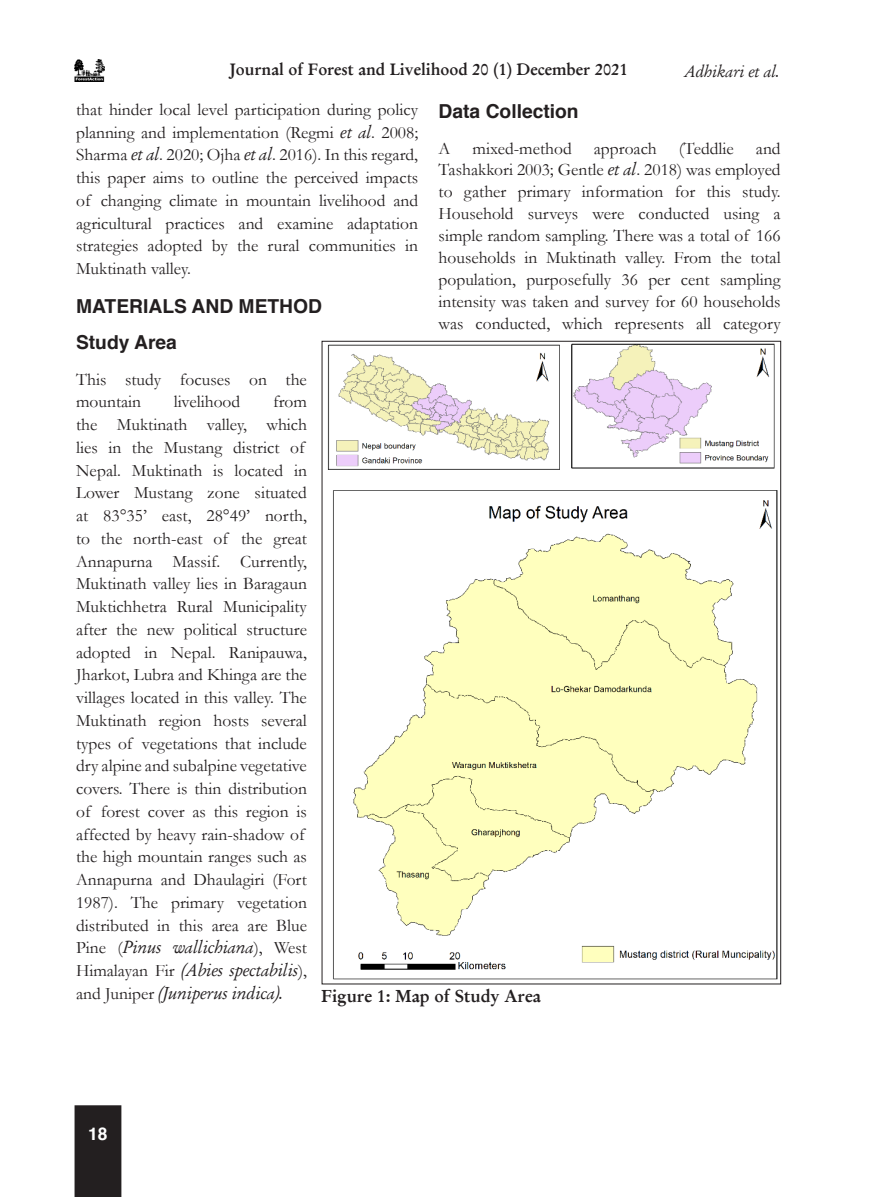
<style>
.page{position:relative;width:882px;height:1197px;background:#fff}
.page>*{position:absolute;margin:0;border:0;box-sizing:border-box;transform-origin:0 0}
.Inside_Heading_2{font:700 19.25px "Helvetica";color:#231f20}
.Inside_Heading_1{font:700 19.25px "Helvetica";color:#231f20}
.Inside_matter{font:17.5px/22.8px "Garamond";color:#231f20;text-align:justify}
.Inside_matter-2{font:700 17.5px "Garamond";color:#231f20}
.t1{font:700 17.5px "Helvetica";color:#fff}
.t2{font:700 16.62px "Garamond";color:#231f20}
.Inside_matter-3{font:italic 16.62px "Garamond";color:#231f20}
.s1{font-style:italic}
</style>
<div class="page">
<div style="left:75px;top:1105px;width:46px;height:92px;background:#231f20"></div>
<img style="left:75px;top:60px;width:29px;height:22px">
<img style="left:327px;top:343px;width:451px;height:637px">
<p class="t2" style="left:230px;top:59px;width:400px">Journal of Forest and Livelihood 20 (1) December 2021</p>
<p class="Inside_matter-3" style="left:684px;top:60px;width:97px">Adhikari et al.</p>
<p class="Inside_matter" style="left:76px;top:98px;width:344px">that hinder local level participation during policy planning and implementation (Regmi <span class="s1">et al</span>. 2008; Sharma <span class="s1">et al</span>. 2020; Ojha <span class="s1">et al</span>. 2016). In this regard, this paper aims to outline the perceived impacts of changing climate in mountain livelihood and agricultural practices and examine adaptation strategies adopted by the rural communities in Muktinath valley.</p>
<p class="Inside_Heading_1" style="left:76px;top:291px;width:247px">MATERIALS AND METHOD</p>
<p class="Inside_Heading_2" style="left:76px;top:327px;width:102px">Study Area</p>
<p class="Inside_matter" style="left:76px;top:367px;width:232px">This study focuses on the mountain</p>
<p class="Inside_Heading_2" style="left:439px;top:96px;width:142px">Data Collection</p>
<p class="Inside_matter" style="left:439px;top:136px;width:13px">A</p>
<p class="Inside_matter" style="left:473px;top:136px;width:101px">mixed-method</p>
<p class="Inside_matter" style="left:594px;top:136px;width:64px">approach</p>
<p class="Inside_matter" style="left:679px;top:136px;width:56px">(Teddlie</p>
<p class="Inside_matter" style="left:439px;top:137px;width:344px;line-height:21.9px;text-indent:317px">and Tashakkori 2003; Gentle <span class="s1">et al</span>. 2018) was employed to gather primary information for this study.<br>Household surveys were conducted using a simple random sampling. There was a total of 166 households in Muktinath valley. From the total population, purposefully 36 per cent sampling intensity was taken and survey for 60 households was conducted, which represents all category</p>
<p class="Inside_matter" style="left:174px;top:390px;width:68px">livelihood</p>
<p class="Inside_matter" style="left:76px;top:390px;width:232px;text-align:left;text-indent:197px">from the Muktinath valley, which lies in the Mustang district of<br>Nepal. Muktinath is located in<br>Lower Mustang zone situated at 83°35’ east, 28°49’ north, to the north-east of the great<br>Annapurna Massif. Currently,<br>Muktinath valley lies in Baragaun<br>Muktichhetra Rural Municipality after the new political structure adopted in Nepal. Ranipauwa,<br>Jharkot, Lubra and Khinga are the villages located in this valley. The<br>Muktinath region hosts several types of vegetations that include dry alpine and subalpine vegetative covers. There is thin distribution of forest cover as this region is affected by heavy rain-shadow of the high mountain ranges such as<br>Annapurna and Dhaulagiri (Fort<br>1987). The primary vegetation distributed in this area are Blue<br>Pine (<span class="s1">Pinus wallichiana</span>), West<br>Himalayan Fir <span class="s1">(Abies spectabilis</span>), and Juniper <span class="s1">(Juniperus indica).</span></p>
<p class="Inside_matter-2" style="left:321px;top:985px;width:221px">Figure 1: Map of Study Area</p>
<p class="t1" style="left:88px;top:1120px;width:21px">18</p>
</div>
